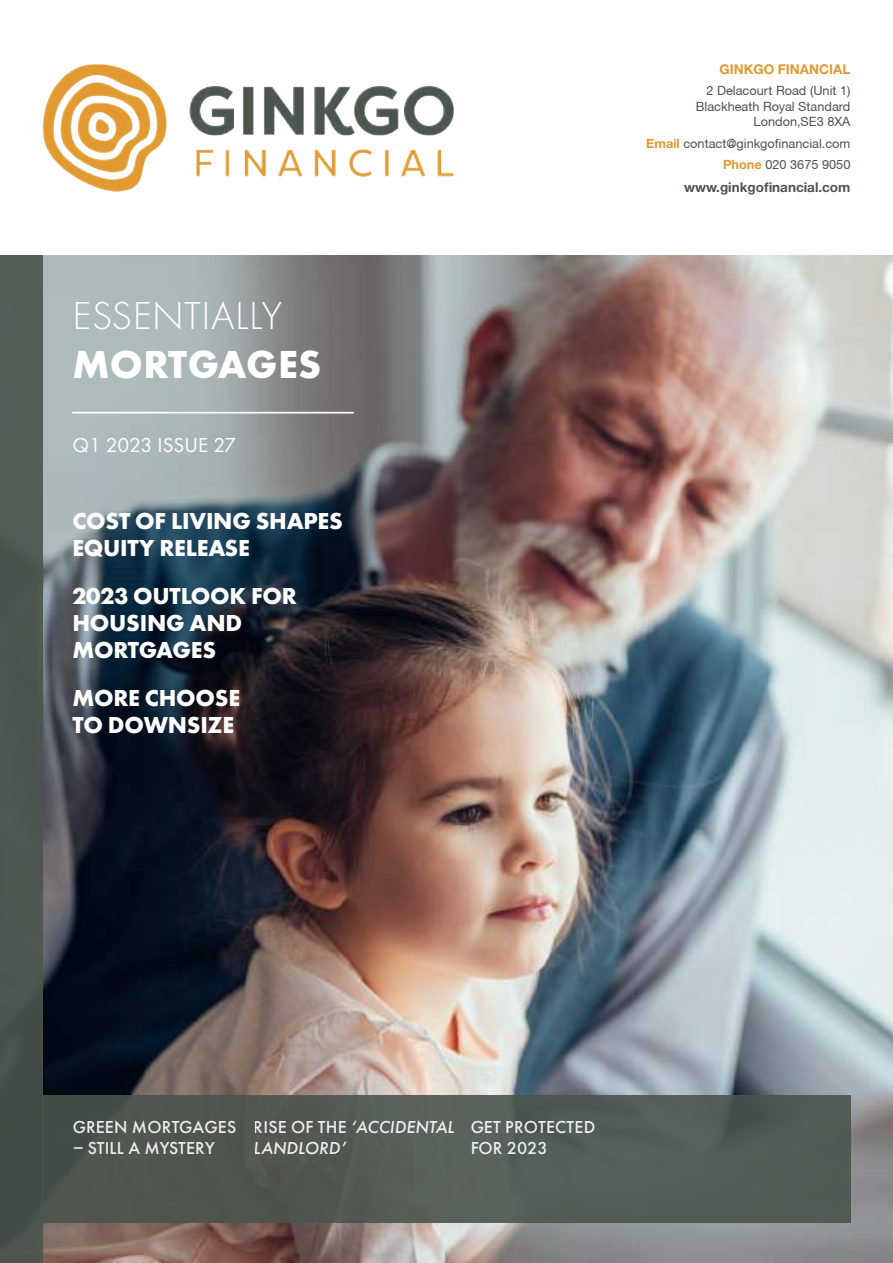
<style>
.page{position:relative;width:893px;height:1263px;background:#fff}
.page>*{position:absolute;margin:0;border:0;box-sizing:border-box;transform-origin:0 0}
.t1{font:300 40.5px "Futura PT";letter-spacing:.01em;color:#fff}
.t2{font:700 40.5px "Futura PT";letter-spacing:.01em;color:#fff}
.t3{font:700 24px/27px "Futura PT";letter-spacing:-.01em;color:#fff}
.t4{font:21px "Futura PT";color:#fff}
.t5{font:500 18px/21.6px "Futura PT";letter-spacing:.01em;color:#fff}
.t6{font:italic 500 18px/21.6px "Futura PT";color:#fff}
.t7{font:700 13.5px "Helvetica Neue";color:#4b554d}
.t8{font:700 13.5px "Helvetica Neue";color:#e2992e}
.t9{font:12.75px/15.3px "Helvetica Neue CE";color:#4b554d;text-align:right}
.s1{font-family:"Helvetica Neue";font-weight:700;color:#e2992e}
.s2{font-style:normal}
</style>
<div class="page">
<img style="left:0;top:255px;width:893px;height:1008px">
<div style="left:43px;top:1095px;width:595px;height:127px;background:#4b554d"></div>
<div style="left:638px;top:1095px;width:212px;height:127px;background:#535c56"></div>
<hr style="left:72px;top:412px;width:282px;height:1px;background:#fff">
<div style="left:0;top:256px;width:43px;height:1007px;background:#4b554d"></div>
<img style="left:43px;top:64px;width:411px;height:128px">
<h1 class="t1" style="left:72px;top:293px;width:211px">ESSENTIALLY</h1>
<h1 class="t2" style="left:72px;top:338px;width:250px">MORTGAGES</h1>
<h3 class="t4" style="left:72px;top:432px;width:165px">Q1 2023 ISSUE 27</h3>
<h2 class="t3" style="left:72px;top:506px;width:272px">COST OF LIVING SHAPES<br>EQUITY RELEASE</h2>
<h2 class="t3" style="left:72px;top:582px;width:226px">2023 OUTLOOK FOR<br>HOUSING AND<br>MORTGAGES</h2>
<h2 class="t3" style="left:72px;top:684px;width:169px">MORE CHOOSE<br>TO DOWNSIZE</h2>
<p class="t8" style="left:719px;top:61px;width:132px">GINKGO FINANCIAL</p>
<p class="t9" style="left:696px;top:83px;width:156px">2 Delacourt Road (Unit 1)<br>Blackheath Royal Standard<br>London,SE3 8XA</p>
<p class="t9" style="left:646px;top:132px;width:206px;line-height:21.8px"><span class="s1">Email</span> contact@ginkgofinancial.com<br><span class="s1">Phone</span> 020 3675 9050</p>
<p class="t7" style="left:684px;top:179px;width:168px">www.ginkgofinancial.com</p>
<h3 class="t5" style="left:72px;top:1116px;width:166px">GREEN MORTGAGES</h3>
<h3 class="t5" style="left:72px;top:1137px;width:144px">– STILL A MYSTERY</h3>
<h3 class="t6" style="left:254px;top:1116px;width:202px"><span class="s2">RISE OF THE</span> ‘ACCIDENTAL<br>LANDLORD’</h3>
<h3 class="t5" style="left:470px;top:1116px;width:126px">GET PROTECTED<br>FOR 2023</h3>
</div>
